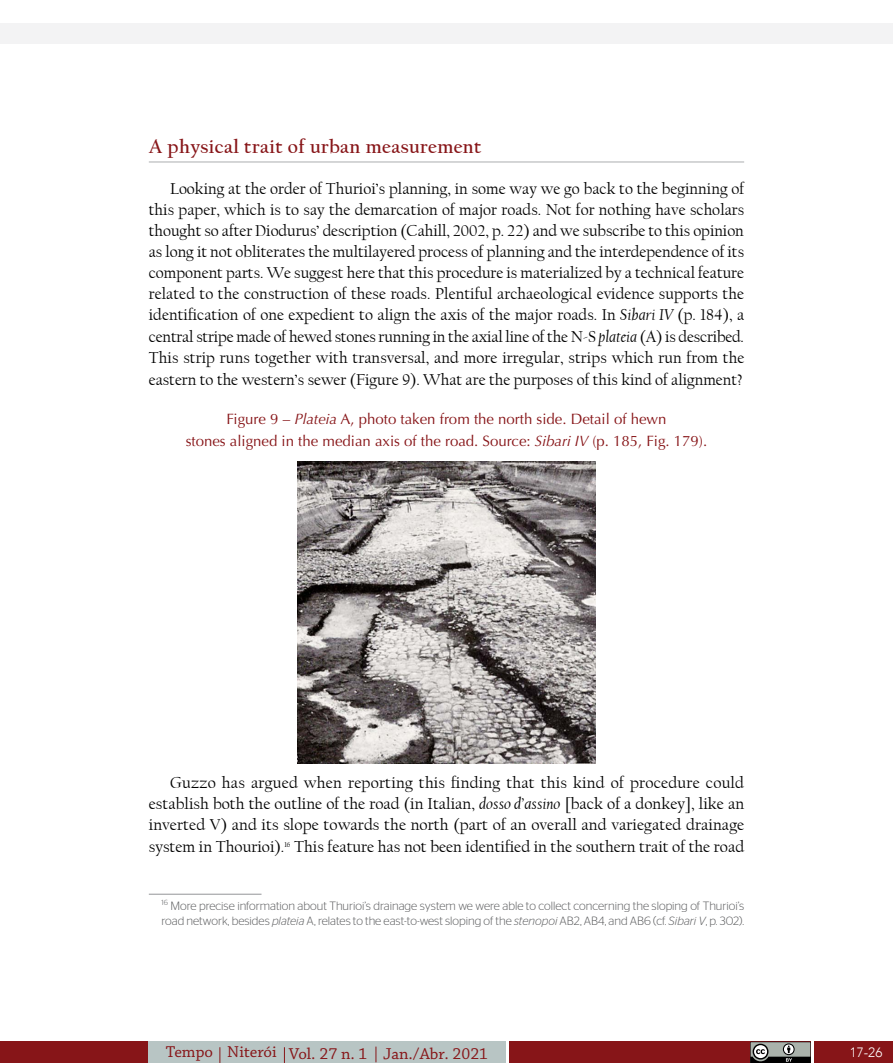
<style>
.page{position:relative;width:893px;height:1063px;background:#fff}
.page>*{position:absolute;margin:0;border:0;box-sizing:border-box;transform-origin:0 0}
.t1{font:700 19.5px "Californian FB";letter-spacing:.02em;color:#871518}
.t2{font:16.5px/21.1px "Californian FB";color:#000;text-align:justify}
.t3{font:16.5px "Chaparral Pro Capt";color:#871518}
.t4{font:15px/21.9px "Optima";color:#871518;text-align:center}
.t5{font:300 13.5px "Avenir";color:#fff}
.t6{font:300 12px/15.3px "Stag Sans Round";color:#58595b}
.s1{font-style:italic}
</style>
<div class="page">
<div style="left:0;top:23px;width:893px;height:20px;background:#f3f3f4"></div>
<div style="left:509px;top:1042px;width:301px;height:21px;background:#871518"></div>
<div style="left:0;top:1042px;width:149px;height:21px;background:#871518"></div>
<div style="left:149px;top:1042px;width:357px;height:21px;background:#b8c5c4"></div>
<div style="left:814px;top:1042px;width:79px;height:21px;background:#871518"></div>
<svg style="left:750px;top:1042px;width:61px;height:21px"></svg>
<svg style="left:220px;top:1047px;width:1px;height:16px"></svg>
<svg style="left:284px;top:1047px;width:1px;height:16px"></svg>
<svg style="left:376px;top:1047px;width:1px;height:15px"></svg>
<hr style="left:149px;top:161px;width:595px;height:2px;background:#c7c8ca">
<img style="left:297px;top:462px;width:298px;height:301px">
<hr style="left:149px;top:894px;width:112px;height:1px;background:#939598">
<p class="t1" style="left:149px;top:135px;width:334px">A physical trait of urban measurement</p>
<p class="t2" style="left:149px;top:178px;width:597px;text-indent:21px">Looking at the order of Thurioi’s planning, in some way we go back to the beginning of this paper, which is to say the demarcation of major roads. Not for nothing have scholars thought so after Diodurus’ description (Cahill, 2002, p. 22) and we subscribe to this opinion as long it not obliterates the multilayered process of planning and the interdependence of its component parts. We suggest here that this procedure is materialized by a technical feature related to the construction of these roads. Plentiful archaeological evidence supports the identification of one expedient to align the axis of the major roads. In <span class="s1">Sibari IV</span> (p. 184), a central stripe made of hewed stones running in the axial line of the N-S <span class="s1">plateia</span> (A) is described.<br>This strip runs together with transversal, and more irregular, strips which run from the eastern to the western’s sewer (Figure 9). What are the purposes of this kind of alignment?</p>
<p class="t4" style="left:186px;top:409px;width:523px">Figure 9 – <span class="s1">Plateia</span> A, photo taken from the north side. Detail of hewn<br>stones aligned in the median axis of the road. Source: <span class="s1">Sibari IV</span> (p. 185, Fig. 179).</p>
<p class="t2" style="left:149px;top:772px;width:597px;text-indent:21px">Guzzo has argued when reporting this finding that this kind of procedure could establish both the outline of the road (in Italian, <span class="s1">dosso d’assino</span> [back of a donkey], like an inverted V) and its slope towards the north (part of an overall and variegated drainage system in Thourioi).<sup>16</sup> This feature has not been identified in the southern trait of the road</p>
<p class="t6" style="left:162px;top:897px;width:584px"><sup>16</sup> More precise information about Thurioi’s drainage system we were able to collect concerning the sloping of Thurioi’s road network, besides <span class="s1">plateia</span> A, relates to the east-to-west sloping of the <span class="s1">stenopoi</span> AB2, AB4, and AB6 (cf. <span class="s1">Sibari V</span>, p. 302).</p>
<p class="t3" style="left:166px;top:1044px;width:324px">Tempo Niterói Vol. 27 n. 1 Jan./Abr. 2021</p>
<p class="t5" style="left:850px;top:1044px;width:34px">17-26</p>
</div>
